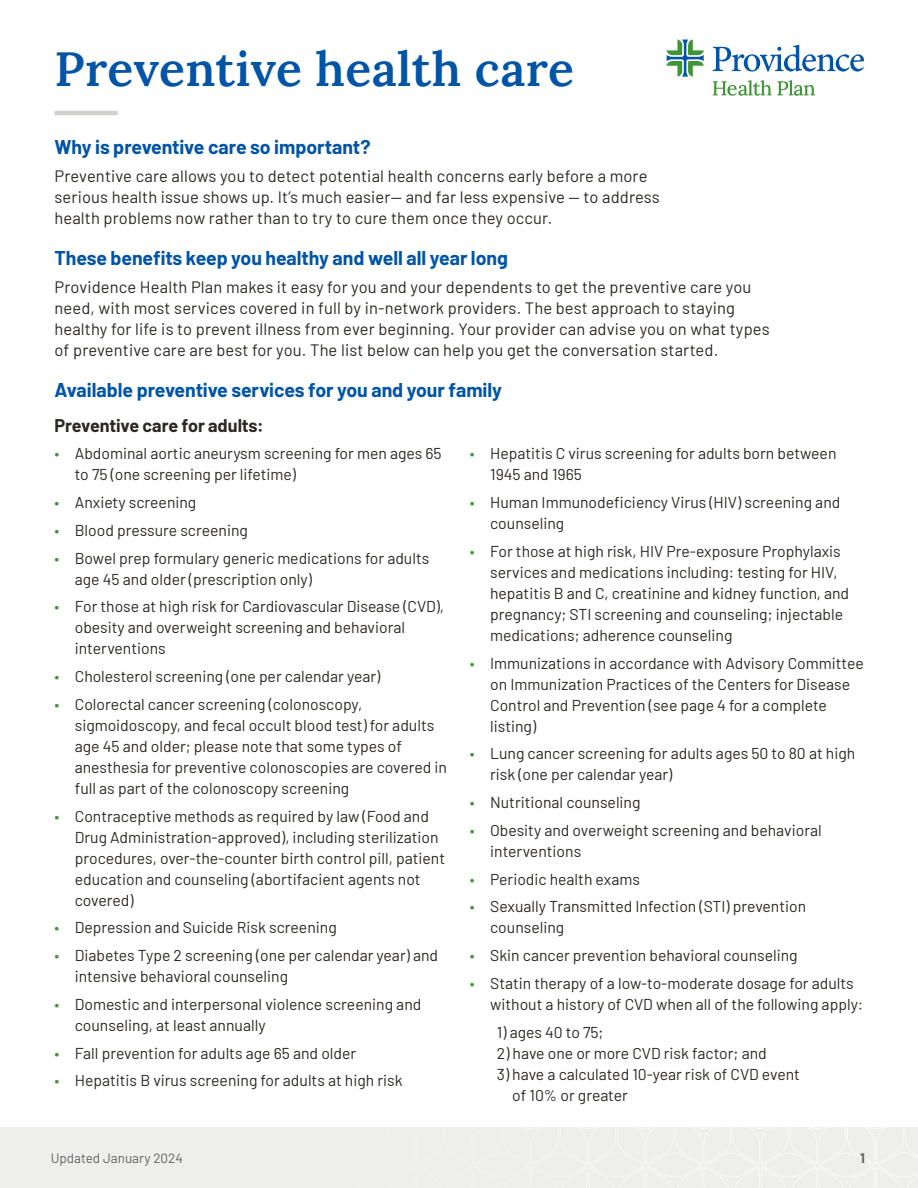
<style>
.page{position:relative;width:918px;height:1188px;background:#fff}
.page>*{position:absolute;margin:0;border:0;box-sizing:border-box;transform-origin:0 0}
.t1{font:600 48px "Lora";letter-spacing:.01em;color:#0154a6}
.t2{font:700 19.5px "Barlow";letter-spacing:-.005em;color:#0154a6}
.t3{font:700 18px "Barlow";letter-spacing:-.01em;color:#2b2824}
.Body{font:16.5px/21px "Barlow";letter-spacing:.01em;color:#2b2824}
.Body-2{font:15.75px/21px "Barlow";color:#2b2824}
.t4{font:13.5px "Barlow";color:#636366}
.t5{font:700 13.5px "Barlow";color:#636366}
.s1{color:#3f9537}
</style>
<div class="page">
<div style="left:0;top:1128px;width:918px;height:60px;background:#eeeeec"></div>
<svg style="left:644px;top:1128px;width:274px;height:60px"></svg>
<svg style="left:713px;top:45px;width:151px;height:27px"></svg>
<svg style="left:666px;top:39px;width:38px;height:38px"></svg>
<svg style="left:713px;top:80px;width:102px;height:16px"></svg>
<hr style="left:55px;top:111px;width:63px;height:4px;background:#d3d1cd">
<p class="t1" style="left:55px;top:33px;width:521px">Preventive health care</p>
<p class="t2" style="left:55px;top:133px;width:318px">Why is preventive care so important?</p>
<p class="Body" style="left:55px;top:164px;width:607px">Preventive care allows you to detect potential health concerns early before a more serious health issue shows up. It’s much easier— and far less expensive — to address health problems now rather than to try to cure them once they occur.</p>
<p class="t2" style="left:55px;top:244px;width:455px">These benefits keep you healthy and well all year long</p>
<p class="Body" style="left:55px;top:275px;width:717px">Providence Health Plan makes it easy for you and your dependents to get the preventive care you need, with most services covered in full by in-network providers. The best approach to staying healthy for life is to prevent illness from ever beginning. Your provider can advise you on what types of preventive care are best for you. The list below can help you get the conversation started.</p>
<p class="t2" style="left:55px;top:376px;width:449px">Available preventive services for you and your family</p>
<p class="t3" style="left:55px;top:412px;width:211px">Preventive care for adults:</p>
<p class="Body-2" style="left:75px;top:442px;width:368px;text-indent:-20px"><span class="s1">•</span> Abdominal aortic aneurysm screening for men ages 65 to 75 (one screening per lifetime)</p>
<p class="Body-2" style="left:55px;top:491px;width:143px"><span class="s1">•</span> Anxiety screening</p>
<p class="Body-2" style="left:55px;top:519px;width:195px"><span class="s1">•</span> Blood pressure screening</p>
<p class="Body-2" style="left:75px;top:546px;width:356px;text-indent:-20px"><span class="s1">•</span> Bowel prep formulary generic medications for adults age 45 and older (prescription only)</p>
<p class="Body-2" style="left:75px;top:595px;width:371px;text-indent:-20px"><span class="s1">•</span> For those at high risk for Cardiovascular Disease (CVD), obesity and overweight screening and behavioral interventions</p>
<p class="Body-2" style="left:55px;top:665px;width:327px"><span class="s1">•</span> Cholesterol screening (one per calendar year)</p>
<p class="Body-2" style="left:75px;top:693px;width:374px;text-indent:-20px"><span class="s1">•</span> Colorectal cancer screening (colonoscopy, sigmoidoscopy, and fecal occult blood test) for adults age 45 and older; please note that some types of anesthesia for preventive colonoscopies are covered in full as part of the colonoscopy screening</p>
<p class="Body-2" style="left:75px;top:804px;width:372px;text-indent:-20px"><span class="s1">•</span> Contraceptive methods as required by law (Food and Drug Administration-approved), including sterilization procedures, over-the-counter birth control pill, patient education and counseling (abortifacient agents not covered)</p>
<p class="Body-2" style="left:55px;top:916px;width:284px"><span class="s1">•</span> Depression and Suicide Risk screening</p>
<p class="Body-2" style="left:75px;top:944px;width:365px;text-indent:-20px"><span class="s1">•</span> Diabetes Type 2 screening (one per calendar year) and intensive behavioral counseling</p>
<p class="Body-2" style="left:75px;top:993px;width:348px;text-indent:-20px"><span class="s1">•</span> Domestic and interpersonal violence screening and counseling, at least annually</p>
<p class="Body-2" style="left:55px;top:1041px;width:303px"><span class="s1">•</span> Fall prevention for adults age 65 and older</p>
<p class="Body-2" style="left:55px;top:1069px;width:350px"><span class="s1">•</span> Hepatitis B virus screening for adults at high risk</p>
<p class="Body-2" style="left:490px;top:442px;width:348px;text-indent:-20px"><span class="s1">•</span> Hepatitis C virus screening for adults born between<br>1945 and 1965</p>
<p class="Body-2" style="left:490px;top:491px;width:352px;text-indent:-20px"><span class="s1">•</span> Human Immunodeficiency Virus (HIV) screening and counseling</p>
<p class="Body-2" style="left:490px;top:540px;width:361px;text-indent:-20px"><span class="s1">•</span> For those at high risk, HIV Pre-exposure Prophylaxis services and medications including: testing for HIV, hepatitis B and C, creatinine and kidney function, and pregnancy; STI screening and counseling; injectable medications; adherence counseling</p>
<p class="Body-2" style="left:490px;top:651px;width:375px;text-indent:-20px"><span class="s1">•</span> Immunizations in accordance with Advisory Committee on Immunization Practices of the Centers for Disease Control and Prevention (see page 4 for a complete listing)</p>
<p class="Body-2" style="left:490px;top:742px;width:367px;text-indent:-20px"><span class="s1">•</span> Lung cancer screening for adults ages 50 to 80 at high risk (one per calendar year)</p>
<p class="Body-2" style="left:470px;top:791px;width:172px"><span class="s1">•</span> Nutritional counseling</p>
<p class="Body-2" style="left:490px;top:819px;width:333px;text-indent:-20px"><span class="s1">•</span> Obesity and overweight screening and behavioral interventions</p>
<p class="Body-2" style="left:470px;top:867px;width:172px"><span class="s1">•</span> Periodic health exams</p>
<p class="Body-2" style="left:490px;top:895px;width:318px;text-indent:-20px"><span class="s1">•</span> Sexually Transmitted Infection (STI) prevention counseling</p>
<p class="Body-2" style="left:470px;top:944px;width:329px"><span class="s1">•</span> Skin cancer prevention behavioral counseling</p>
<p class="Body-2" style="left:490px;top:972px;width:374px;text-indent:-20px"><span class="s1">•</span> Statin therapy of a low-to-moderate dosage for adults without a history of CVD when all of the following apply:</p>
<p class="Body-2" style="left:497px;top:1020px;width:108px">1) ages 40 to 75;</p>
<p class="Body-2" style="left:497px;top:1041px;width:271px">2) have one or more CVD risk factor; and</p>
<p class="Body-2" style="left:512px;top:1062px;width:289px;text-indent:-15px">3) have a calculated 10-year risk of CVD event of 10% or greater</p>
<p class="t4" style="left:51px;top:1148px;width:134px">Updated January 2024</p>
<p class="t5" style="left:860px;top:1148px;width:6px">1</p>
</div>
